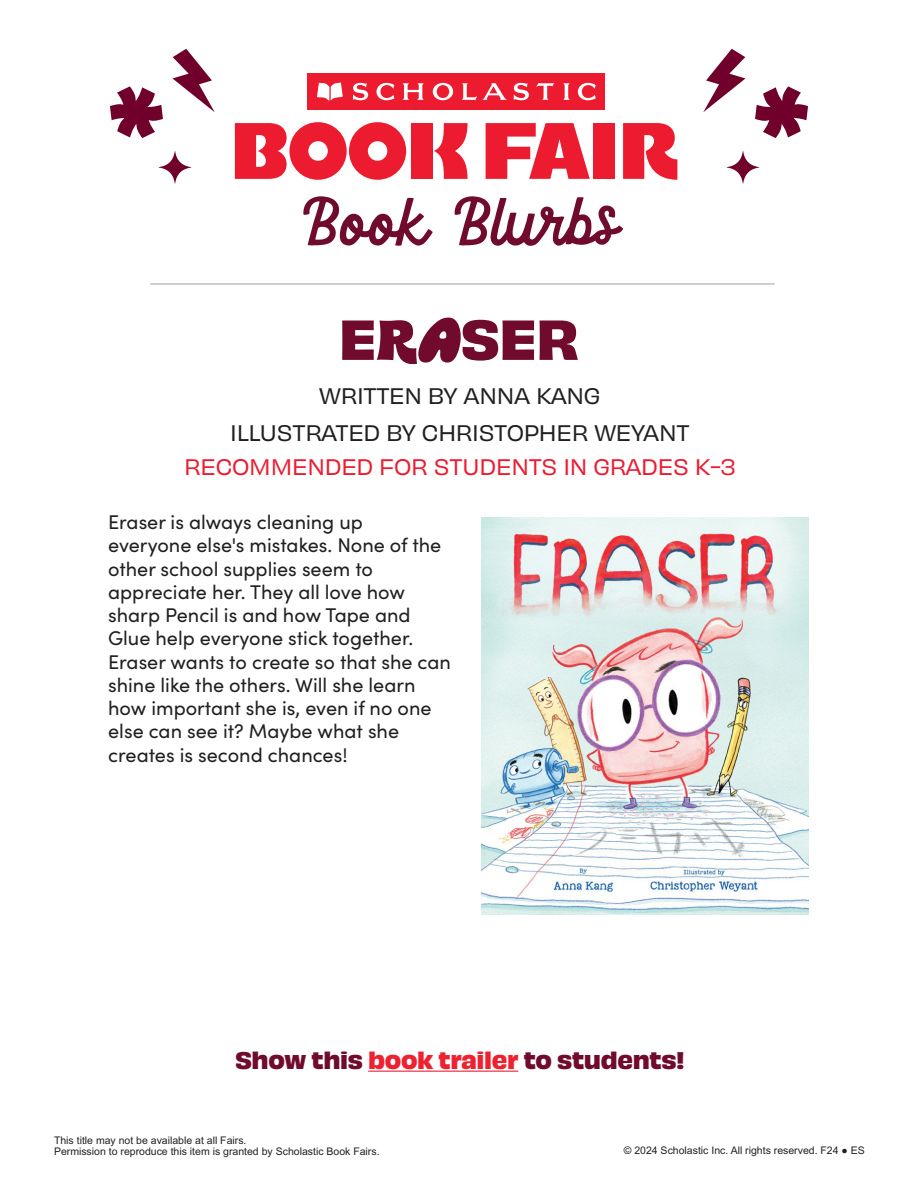
<style>
.page{position:relative;width:918px;height:1188px;background:#fff}
.page>*{position:absolute;margin:0;border:0;box-sizing:border-box;transform-origin:0 0}
.t1{font:71.25px "Jungle Giant Script";color:#700b2d}
.t2{font:52.5px "Obviously Ruckus";color:#700b2d}
.t3{font:700 22.5px "Obviously";letter-spacing:-.015em;color:#700b2d}
.t4{font:21px "Obviously";letter-spacing:-.015em;color:#221f1f}
.t5{font:21px "Obviously";letter-spacing:-.015em;color:#ed1b30}
.t6{font:19.8px/23.2px "Sofia Pro";color:#221f1f}
.t7{font:10.5px/10.5px "Arial MT Std";color:#231f20}
.s1{color:#ee2131}
.s2{font-family:"Arial Narrow"}
</style>
<div class="page">
<svg style="left:159px;top:151px;width:32px;height:33px"></svg>
<svg style="left:173px;top:49px;width:42px;height:63px"></svg>
<svg style="left:110px;top:86px;width:53px;height:52px"></svg>
<svg style="left:727px;top:151px;width:32px;height:33px"></svg>
<svg style="left:703px;top:49px;width:42px;height:63px"></svg>
<svg style="left:755px;top:86px;width:53px;height:52px"></svg>
<div style="left:411px;top:123px;width:21px;height:56px;background:#ed1b2f"></div>
<svg style="left:434px;top:123px;width:34px;height:56px"></svg>
<div style="left:593px;top:123px;width:22px;height:56px;background:#ed1b2f"></div>
<svg style="left:486px;top:123px;width:104px;height:56px"></svg>
<svg style="left:623px;top:123px;width:54px;height:57px"></svg>
<svg style="left:235px;top:122px;width:171px;height:58px"></svg>
<div style="left:307px;top:74px;width:298px;height:36px;background:#ed1b2f"></div>
<svg style="left:317px;top:82px;width:26px;height:19px"></svg>
<svg style="left:353px;top:83px;width:243px;height:17px"></svg>
<hr style="left:150px;top:283px;width:624px;height:2px;background:#bcbec0">
<img style="left:481px;top:517px;width:327px;height:398px">
<hr style="left:368px;top:1071px;width:150px;height:1px;background:#ee2131">
<h1 class="t1" style="left:299px;top:181px;width:328px">Book Blurbs</h1>
<p class="t2" style="left:339px;top:314px;width:242px">ERASER</p>
<p class="t4" style="left:319px;top:379px;width:283px">WRITTEN BY ANNA KANG</p>
<p class="t4" style="left:230px;top:417px;width:461px">ILLUSTRATED BY CHRISTOPHER WEYANT</p>
<p class="t5" style="left:184px;top:451px;width:553px">RECOMMENDED FOR STUDENTS IN GRADES K-3</p>
<p class="t6" style="left:108px;top:509px;width:344px">Eraser is always cleaning up everyone else's mistakes. None of the other school supplies seem to appreciate her. They all love how sharp Pencil is and how Tape and<br>Glue help everyone stick together.<br>Eraser wants to create so that she can shine like the others. Will she learn how important she is, even if no one else can see it? Maybe what she creates is second chances!</p>
<p class="t3" style="left:235px;top:1042px;width:451px">Show this <span class="s1">book trailer</span> to students!</p>
<p class="t7" style="left:54px;top:1135px;width:327px">This title may not be available at all Fairs.<br>Permission to reproduce this item is granted by Scholastic Book Fairs.</p>
<p class="t7" style="left:624px;top:1145px;width:243px">© 2024 Scholastic Inc. All rights reserved. F24 <span class="s2">●</span> ES</p>
</div>
